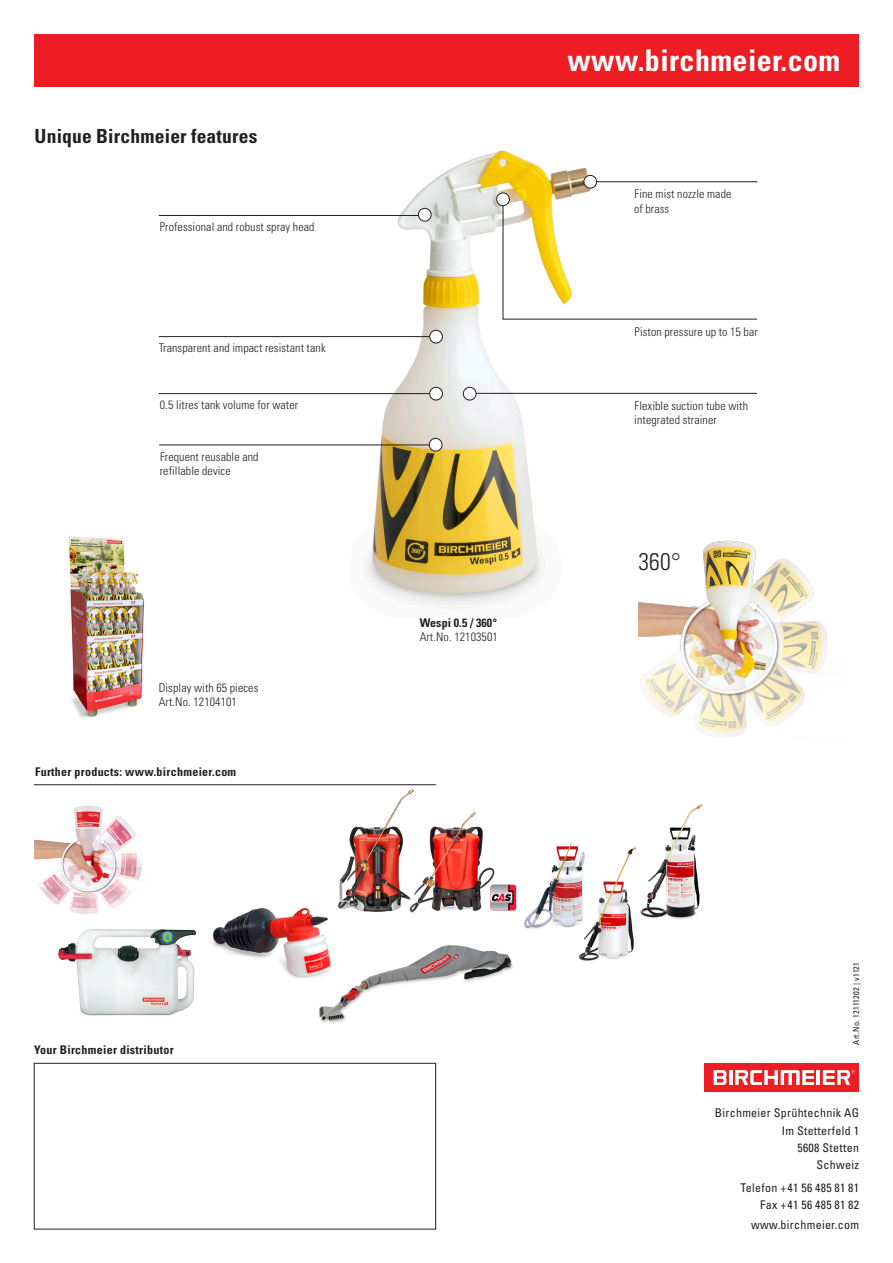
<style>
.page{position:relative;width:893px;height:1263px;background:#fff}
.page>*{position:absolute;margin:0;border:0;box-sizing:border-box;transform-origin:0 0}
.t1{font:700 condensed 30px "Univers LT Std";letter-spacing:.015em;color:#fff}
.t2{font:300 condensed 24px "Univers LT Std";color:#231f20}
.t3{font:700 condensed 19.5px "Univers LT Std";letter-spacing:.01em;color:#231f20}
.t4{font:300 condensed 12px/14.4px "Univers LT Std";letter-spacing:.01em;color:#231f20}
.t5{font:condensed 12px/17.4px "Univers LT Std";letter-spacing:.025em;color:#231f20;text-align:right}
.t6{font:700 condensed 12px "Univers LT Std";letter-spacing:.025em;color:#231f20}
.t7{font:condensed 8.25px "Univers LT Std";letter-spacing:.025em;color:#231f20}
</style>
<div class="page">
<img style="left:338px;top:150px;width:273px;height:455px">
<img style="left:578px;top:847px;width:58px;height:114px">
<div style="left:705px;top:1063px;width:154px;height:29px;background:#ee1d23"></div>
<hr style="left:817px;top:1070px;width:3px;height:15px;background:#fff">
<hr style="left:729px;top:1070px;width:3px;height:15px;background:#fff">
<svg style="left:735px;top:1070px;width:79px;height:15px"></svg>
<svg style="left:714px;top:1070px;width:13px;height:15px"></svg>
<svg style="left:823px;top:1070px;width:32px;height:15px"></svg>
<div style="left:34px;top:34px;width:825px;height:52px;background:#ee1d23"></div>
<div style="left:34px;top:1063px;width:402px;height:166px;border:1px solid #231f20"></div>
<img style="left:640px;top:804px;width:63px;height:115px">
<img style="left:318px;top:945px;width:195px;height:78px">
<img style="left:34px;top:806px;width:108px;height:108px">
<img style="left:524px;top:842px;width:65px;height:91px">
<img style="left:58px;top:929px;width:139px;height:87px">
<img style="left:638px;top:540px;width:189px;height:197px">
<img style="left:211px;top:907px;width:129px;height:82px">
<img style="left:329px;top:788px;width:85px;height:134px">
<img style="left:401px;top:805px;width:95px;height:117px">
<svg style="left:490px;top:885px;width:26px;height:25px"></svg>
<img style="left:68px;top:536px;width:76px;height:182px">
<hr style="left:34px;top:784px;width:402px;height:1px;background:#231f20">
<hr style="left:159px;top:336px;width:277px;height:1px;background:#231f20">
<hr style="left:159px;top:393px;width:277px;height:1px;background:#231f20">
<div style="left:430px;top:330px;width:12px;height:13px;background:#fff;border-radius:50%"></div>
<div style="left:429px;top:330px;width:14px;height:13px;border:1px solid #231f20;border-radius:50%"></div>
<div style="left:430px;top:387px;width:12px;height:13px;background:#fff;border-radius:50%"></div>
<div style="left:429px;top:387px;width:14px;height:13px;border:1px solid #231f20;border-radius:50%"></div>
<hr style="left:590px;top:181px;width:167px;height:1px;background:#231f20">
<svg style="left:503px;top:199px;width:254px;height:120px"></svg>
<hr style="left:470px;top:393px;width:287px;height:1px;background:#231f20">
<div style="left:584px;top:175px;width:13px;height:13px;background:#fff;border-radius:50%"></div>
<div style="left:584px;top:175px;width:13px;height:13px;border:1px solid #231f20;border-radius:50%"></div>
<div style="left:497px;top:193px;width:12px;height:13px;background:#fff;border-radius:50%"></div>
<div style="left:496px;top:193px;width:14px;height:13px;border:1px solid #231f20;border-radius:50%"></div>
<div style="left:463px;top:387px;width:13px;height:13px;background:#fff;border-radius:50%"></div>
<div style="left:463px;top:387px;width:13px;height:13px;border:1px solid #231f20;border-radius:50%"></div>
<hr style="left:159px;top:445px;width:277px;height:1px;background:#231f20">
<div style="left:429px;top:438px;width:13px;height:13px;background:#fff;border-radius:50%"></div>
<div style="left:429px;top:438px;width:13px;height:13px;border:1px solid #231f20;border-radius:50%"></div>
<hr style="left:159px;top:215px;width:265px;height:1px;background:#231f20">
<div style="left:418px;top:208px;width:13px;height:13px;background:#fff;border-radius:50%"></div>
<div style="left:418px;top:208px;width:13px;height:13px;border:1px solid #231f20;border-radius:50%"></div>
<h3 class="t3" style="left:35px;top:124px;width:224px">Unique Birchmeier features</h3>
<p class="t4" style="left:160px;top:219px;width:156px">Professional and robust spray head</p>
<p class="t4" style="left:159px;top:340px;width:168px">Transparent and impact resistant tank</p>
<p class="t4" style="left:160px;top:397px;width:140px">0.5 litres tank volume for water</p>
<p class="t4" style="left:160px;top:449px;width:100px">Frequent reusable and refillable device</p>
<p class="t4" style="left:159px;top:680px;width:101px">Display with 65 pieces<br>Art.No. 12104101</p>
<p class="t6" style="left:35px;top:764px;width:203px">Further products: www.birchmeier.com</p>
<p class="t6" style="left:34px;top:1042px;width:141px">Your Birchmeier distributor</p>
<p class="t6" style="left:420px;top:615px;width:79px">Wespi 0.5 / 360°</p>
<p class="t4" style="left:420px;top:630px;width:80px">Art.No. 12103501</p>
<h1 class="t1" style="left:567px;top:42px;width:274px">www.birchmeier.com</h1>
<p class="t4" style="left:634px;top:187px;width:99px">Fine mist nozzle made of brass</p>
<p class="t4" style="left:635px;top:325px;width:125px">Piston pressure up to 15 bar</p>
<p class="t4" style="left:634px;top:398px;width:115px">Flexible suction tube with integrated strainer</p>
<h2 class="t2" style="left:638px;top:547px;width:44px">360°</h2>
<p class="t7" style="left:851px;top:1045px;width:84px;rotate:-90deg">Art.No. 12111202 | v1121</p>
<p class="t5" style="left:715px;top:1104px;width:146px">Birchmeier Sprühtechnik AG<br>Im Stetterfeld 1<br>5608 Stetten<br>Schweiz</p>
<p class="t5" style="left:741px;top:1178px;width:120px">Telefon +41 56 485 81 81<br>Fax +41 56 485 81 82</p>
<p class="t5" style="left:751px;top:1215px;width:109px">www.birchmeier.com</p>
</div>
